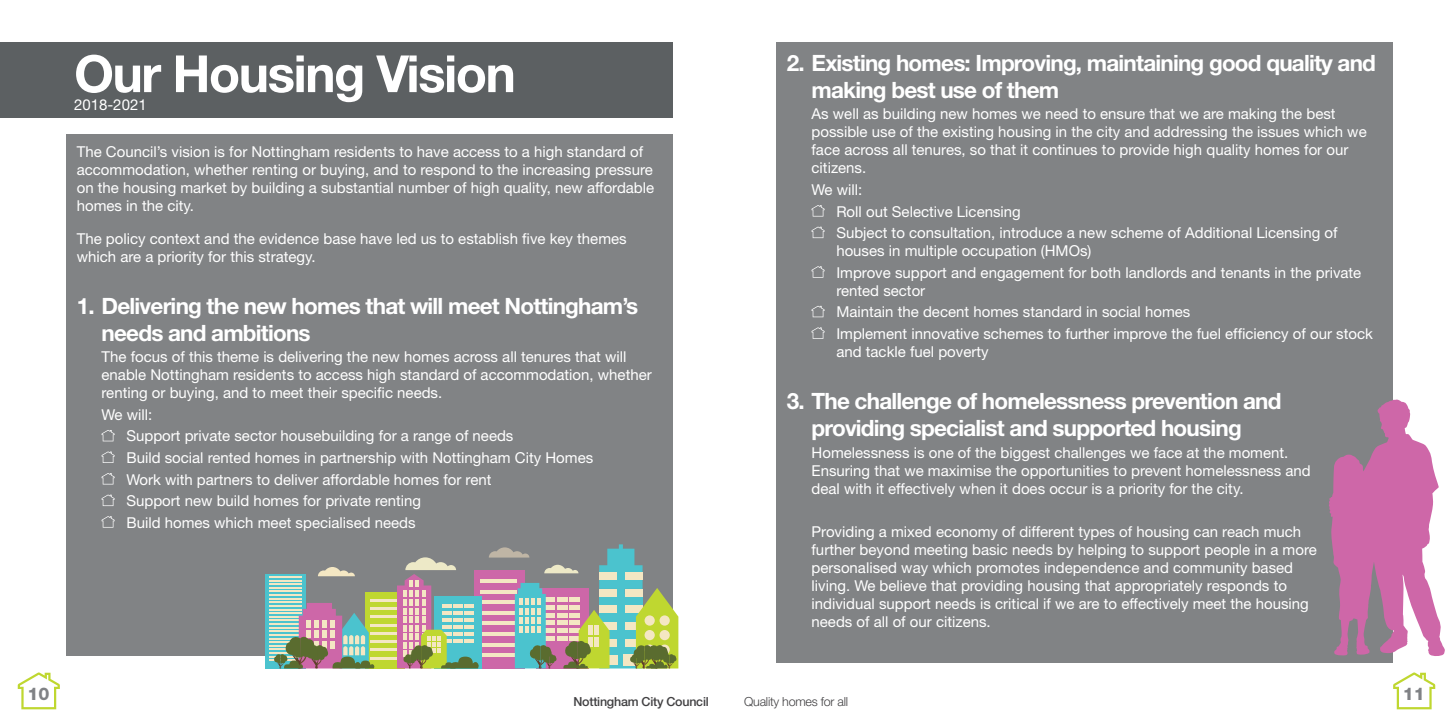
<style>
.page{position:relative;width:1453px;height:727px;background:#fff}
.page>*{position:absolute;margin:0;border:0;box-sizing:border-box;transform-origin:0 0}
.t1{font:700 51.25px "Helvetica Neue";letter-spacing:-.03em;color:#fff}
.t2{font:700 22.5px/27px "Helvetica Neue";letter-spacing:-.035em;color:#fff}
.t3{font:800 17.5px "Helvetica Neue";color:#808285}
.t4{font:15px/18px "Helvetica Neue";color:#fff}
.t5{font:500 12.5px "Helvetica Neue";letter-spacing:-.02em;color:#414042}
.t6{font:300 12.5px "Helvetica Neue";letter-spacing:-.02em;color:#414042}
</style>
<div class="page">
<svg style="left:18px;top:672px;width:42px;height:37px"></svg>
<svg style="left:1393px;top:672px;width:42px;height:37px"></svg>
<div style="left:66px;top:135px;width:606px;height:521px;background:#818385"></div>
<svg style="left:102px;top:430px;width:13px;height:11px"></svg>
<svg style="left:102px;top:451px;width:13px;height:12px"></svg>
<svg style="left:102px;top:473px;width:13px;height:11px"></svg>
<svg style="left:102px;top:494px;width:13px;height:12px"></svg>
<svg style="left:102px;top:516px;width:13px;height:11px"></svg>
<div style="left:0;top:43px;width:672px;height:75px;background:#5c6062"></div>
<div style="left:365px;top:591px;width:40px;height:77px;background:#bfd730"></div>
<hr style="left:370px;top:599px;width:28px;height:2px;background:#f4e7c3">
<hr style="left:370px;top:607px;width:28px;height:2px;background:#f4e7c3">
<hr style="left:370px;top:615px;width:28px;height:3px;background:#f4e7c3">
<hr style="left:370px;top:623px;width:28px;height:3px;background:#f4e7c3">
<hr style="left:370px;top:632px;width:28px;height:2px;background:#f4e7c3">
<hr style="left:370px;top:640px;width:28px;height:2px;background:#f4e7c3">
<hr style="left:370px;top:648px;width:28px;height:3px;background:#f4e7c3">
<hr style="left:370px;top:656px;width:28px;height:3px;background:#f4e7c3">
<svg style="left:318px;top:567px;width:37px;height:9px"></svg>
<div style="left:474px;top:569px;width:50px;height:99px;background:#cd67a8"></div>
<hr style="left:480px;top:579px;width:37px;height:3px;background:#f4e7c3">
<hr style="left:480px;top:590px;width:37px;height:3px;background:#f4e7c3">
<hr style="left:480px;top:600px;width:37px;height:3px;background:#f4e7c3">
<hr style="left:480px;top:611px;width:37px;height:3px;background:#f4e7c3">
<hr style="left:480px;top:621px;width:37px;height:4px;background:#f4e7c3">
<hr style="left:480px;top:632px;width:37px;height:3px;background:#f4e7c3">
<svg style="left:482px;top:643px;width:7px;height:3px"></svg>
<hr style="left:480px;top:653px;width:37px;height:3px;background:#f4e7c3">
<svg style="left:265px;top:574px;width:41px;height:94px"></svg>
<hr style="left:270px;top:576px;width:32px;height:1px;background:#f4e7c3">
<hr style="left:270px;top:580px;width:32px;height:1px;background:#f4e7c3">
<hr style="left:270px;top:583px;width:32px;height:1px;background:#f4e7c3">
<hr style="left:270px;top:587px;width:32px;height:1px;background:#f4e7c3">
<hr style="left:270px;top:590px;width:32px;height:1px;background:#f4e7c3">
<hr style="left:270px;top:594px;width:32px;height:1px;background:#f4e7c3">
<hr style="left:270px;top:598px;width:32px;height:1px;background:#f4e7c3">
<hr style="left:270px;top:601px;width:32px;height:1px;background:#f4e7c3">
<hr style="left:270px;top:605px;width:32px;height:1px;background:#f4e7c3">
<hr style="left:270px;top:608px;width:32px;height:2px;background:#f4e7c3">
<hr style="left:270px;top:612px;width:32px;height:1px;background:#f4e7c3">
<hr style="left:270px;top:616px;width:32px;height:1px;background:#f4e7c3">
<hr style="left:270px;top:619px;width:32px;height:1px;background:#f4e7c3">
<hr style="left:270px;top:623px;width:32px;height:1px;background:#f4e7c3">
<hr style="left:270px;top:627px;width:32px;height:1px;background:#f4e7c3">
<hr style="left:270px;top:630px;width:32px;height:1px;background:#f4e7c3">
<hr style="left:270px;top:634px;width:32px;height:1px;background:#f4e7c3">
<hr style="left:270px;top:637px;width:32px;height:1px;background:#f4e7c3">
<hr style="left:270px;top:641px;width:32px;height:1px;background:#f4e7c3">
<hr style="left:270px;top:645px;width:32px;height:1px;background:#f4e7c3">
<hr style="left:270px;top:648px;width:32px;height:1px;background:#f4e7c3">
<hr style="left:270px;top:652px;width:32px;height:1px;background:#f4e7c3">
<hr style="left:270px;top:656px;width:32px;height:1px;background:#f4e7c3">
<hr style="left:270px;top:659px;width:32px;height:1px;background:#f4e7c3">
<div style="left:434px;top:595px;width:48px;height:73px;background:#4bc3ce"></div>
<svg style="left:489px;top:544px;width:189px;height:124px"></svg>
<svg style="left:397px;top:557px;width:83px;height:111px"></svg>
<svg style="left:274px;top:602px;width:101px;height:66px"></svg>
<div style="left:776px;top:43px;width:617px;height:620px;background:#818385"></div>
<svg style="left:811px;top:205px;width:13px;height:11px"></svg>
<svg style="left:811px;top:226px;width:13px;height:12px"></svg>
<svg style="left:811px;top:266px;width:13px;height:11px"></svg>
<svg style="left:811px;top:306px;width:13px;height:11px"></svg>
<svg style="left:811px;top:327px;width:13px;height:12px"></svg>
<svg style="left:1329px;top:399px;width:116px;height:257px"></svg>
<h1 class="t1" style="left:74px;top:42px;width:443px">Our Housing Vision</h1>
<p class="t4" style="left:74px;top:95px;width:74px">2018-2021</p>
<p class="t4" style="left:77px;top:143px;width:579px">The Council’s vision is for Nottingham residents to have access to a high standard of accommodation, whether renting or buying, and to respond to the increasing pressure on the housing market by building a substantial number of high quality, new affordable homes in the city.</p>
<p class="t4" style="left:77px;top:229px;width:551px">The policy context and the evidence base have led us to establish five key themes which are a priority for this strategy.</p>
<h2 class="t2" style="left:102px;top:291px;width:538px;text-indent:-25px">1. Delivering the new homes that will meet Nottingham’s needs and ambitions</h2>
<p class="t4" style="left:102px;top:347px;width:552px">The focus of this theme is delivering the new homes across all tenures that will enable Nottingham residents to access high standard of accommodation, whether renting or buying, and to meet their specific needs.</p>
<p class="t4" style="left:126px;top:403px;width:468px;line-height:21.5px;text-indent:-25px">We will:<br>Support private sector housebuilding for a range of needs<br>Build social rented homes in partnership with Nottingham City Homes Work with partners to deliver affordable homes for rent<br>Support new build homes for private renting<br>Build homes which meet specialised needs</p>
<h2 class="t2" style="left:811px;top:49px;width:566px;text-indent:-25px">2. Existing homes: Improving, maintaining good quality and making best use of them</h2>
<p class="t4" style="left:811px;top:105px;width:557px">As well as building new homes we need to ensure that we are making the best possible use of the existing housing in the city and addressing the issues which we face across all tenures, so that it continues to provide high quality homes for our citizens.</p>
<p class="t4" style="left:836px;top:179px;width:503px;line-height:21.5px;text-indent:-25px">We will:<br>Roll out Selective Licensing<br>Subject to consultation, introduce a new scheme of Additional Licensing of</p>
<p class="t4" style="left:836px;top:240px;width:526px;line-height:21.5px">houses in multiple occupation (HMOs)<br>Improve support and engagement for both landlords and tenants in the private</p>
<p class="t4" style="left:836px;top:279px;width:538px;line-height:21.5px">rented sector<br>Maintain the decent homes standard in social homes<br>Implement innovative schemes to further improve the fuel efficiency of our stock</p>
<p class="t4" style="left:836px;top:342px;width:154px">and tackle fuel poverty</p>
<h2 class="t2" style="left:811px;top:387px;width:471px;text-indent:-25px">3. The challenge of homelessness prevention and providing specialist and supported housing</h2>
<p class="t4" style="left:811px;top:443px;width:501px">Homelessness is one of the biggest challenges we face at the moment.<br>Ensuring that we maximise the opportunities to prevent homelessness and deal with it effectively when it does occur is a priority for the city.</p>
<p class="t4" style="left:811px;top:522px;width:507px">Providing a mixed economy of different types of housing can reach much further beyond meeting basic needs by helping to support people in a more personalised way which promotes independence and community based living. We believe that providing housing that appropriately responds to individual support needs is critical if we are to effectively meet the housing needs of all of our citizens.</p>
<p class="t3" style="left:28px;top:683px;width:24px">10</p>
<p class="t3" style="left:1403px;top:683px;width:24px">11</p>
<p class="t5" style="left:573px;top:694px;width:137px">Nottingham City Council</p>
<p class="t6" style="left:744px;top:694px;width:105px">Quality homes for all</p>
</div>
